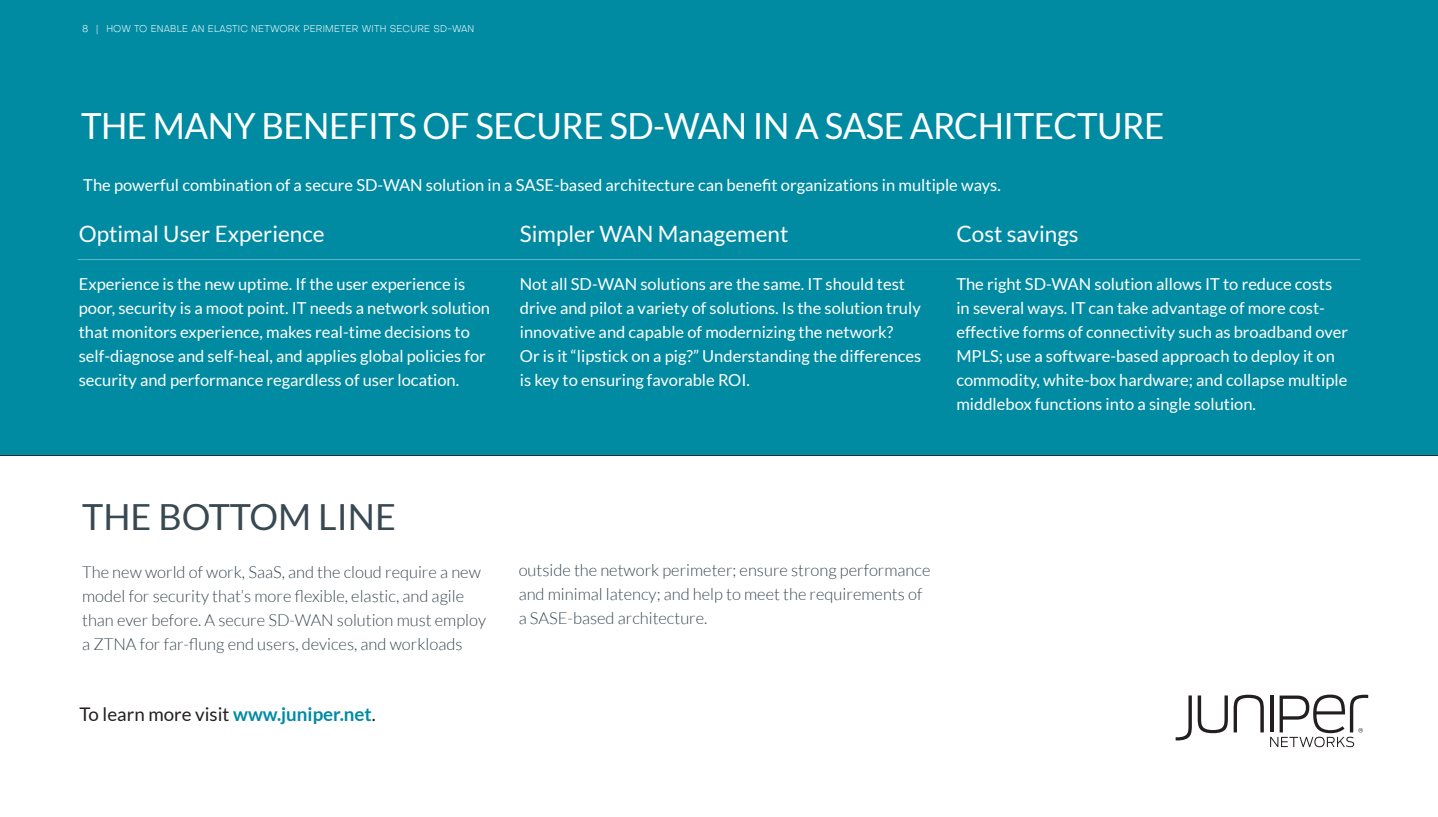
<style>
.page{position:relative;width:1438px;height:817px;background:#fff}
.page>*{position:absolute;margin:0;border:0;box-sizing:border-box;transform-origin:0 0}
.Juniper_-_Section_He{font:36px "Lato";letter-spacing:-.015em;color:#fff}
.Juniper_-_Section_He-2{font:36px "Lato";color:#394951}
.Juniper_-_Body{font:22.5px "Lato";color:#fff}
.Body_-_Teradata{font:18.75px "Lato";color:#231f20}
.Juniper_-_Body-2{font:16.5px/24px "Lato";color:#fff}
.Juniper_-_Body-3{font:300 16.5px/24px "Lato";color:#394951}
.t1{font:300 9.75px "Objectivity";letter-spacing:.02em;color:#fff}
.s1{font-weight:700;color:#008ba2}
</style>
<div class="page">
<div style="left:0;top:0;width:1438px;height:456px;background:#008ba2"></div>
<svg style="left:1175px;top:695px;width:89px;height:45px"></svg>
<svg style="left:1270px;top:694px;width:98px;height:53px"></svg>
<hr style="left:78px;top:259px;width:1282px;height:1px;background:#fff">
<p class="t1" style="left:82px;top:22px;width:394px">8 | HOW TO ENABLE AN ELASTIC NETWORK PERIMETER WITH SECURE SD-WAN</p>
<p class="Juniper_-_Section_He" style="left:81px;top:106px;width:1085px">THE MANY BENEFITS OF SECURE SD-WAN IN A SASE ARCHITECTURE</p>
<p class="Juniper_-_Body-2" style="left:83px;top:173px;width:919px">The powerful combination of a secure SD-WAN solution in a SASE-based architecture can benefit organizations in multiple ways.</p>
<p class="Juniper_-_Body" style="left:79px;top:222px;width:247px">Optimal User Experience</p>
<p class="Juniper_-_Body-2" style="left:79px;top:272px;width:413px">Experience is the new uptime. If the user experience is poor, security is a moot point. IT needs a network solution that monitors experience, makes real-time decisions to self-diagnose and self-heal, and applies global policies for security and performance regardless of user location.</p>
<p class="Juniper_-_Body" style="left:520px;top:222px;width:270px">Simpler WAN Management</p>
<p class="Juniper_-_Body-2" style="left:520px;top:272px;width:403px">Not all SD-WAN solutions are the same. IT should test drive and pilot a variety of solutions. Is the solution truly innovative and capable of modernizing the network?<br>Or is it “lipstick on a pig?” Understanding the differences is key to ensuring favorable ROI.</p>
<p class="Juniper_-_Body" style="left:956px;top:222px;width:124px">Cost savings</p>
<p class="Juniper_-_Body-2" style="left:956px;top:272px;width:393px">The right SD-WAN solution allows IT to reduce costs in several ways. IT can take advantage of more cost&shy;effective forms of connectivity such as broadband over MPLS; use a software-based approach to deploy it on commodity, white-box hardware; and collapse multiple middlebox functions into a single solution.</p>
<p class="Juniper_-_Section_He-2" style="left:82px;top:497px;width:315px">THE BOTTOM LINE</p>
<p class="Juniper_-_Body-3" style="left:82px;top:560px;width:405px">The new world of work, SaaS, and the cloud require a new model for security that’s more flexible, elastic, and agile than ever before. A secure SD-WAN solution must employ a ZTNA for far-flung end users, devices, and workloads</p>
<p class="Body_-_Teradata" style="left:80px;top:703px;width:298px">To learn more visit <span class="s1">www.juniper.net</span>.</p>
<p class="Juniper_-_Body-3" style="left:519px;top:558px;width:413px">outside the network perimeter; ensure strong performance and minimal latency; and help to meet the requirements of a SASE-based architecture.</p>
</div>
